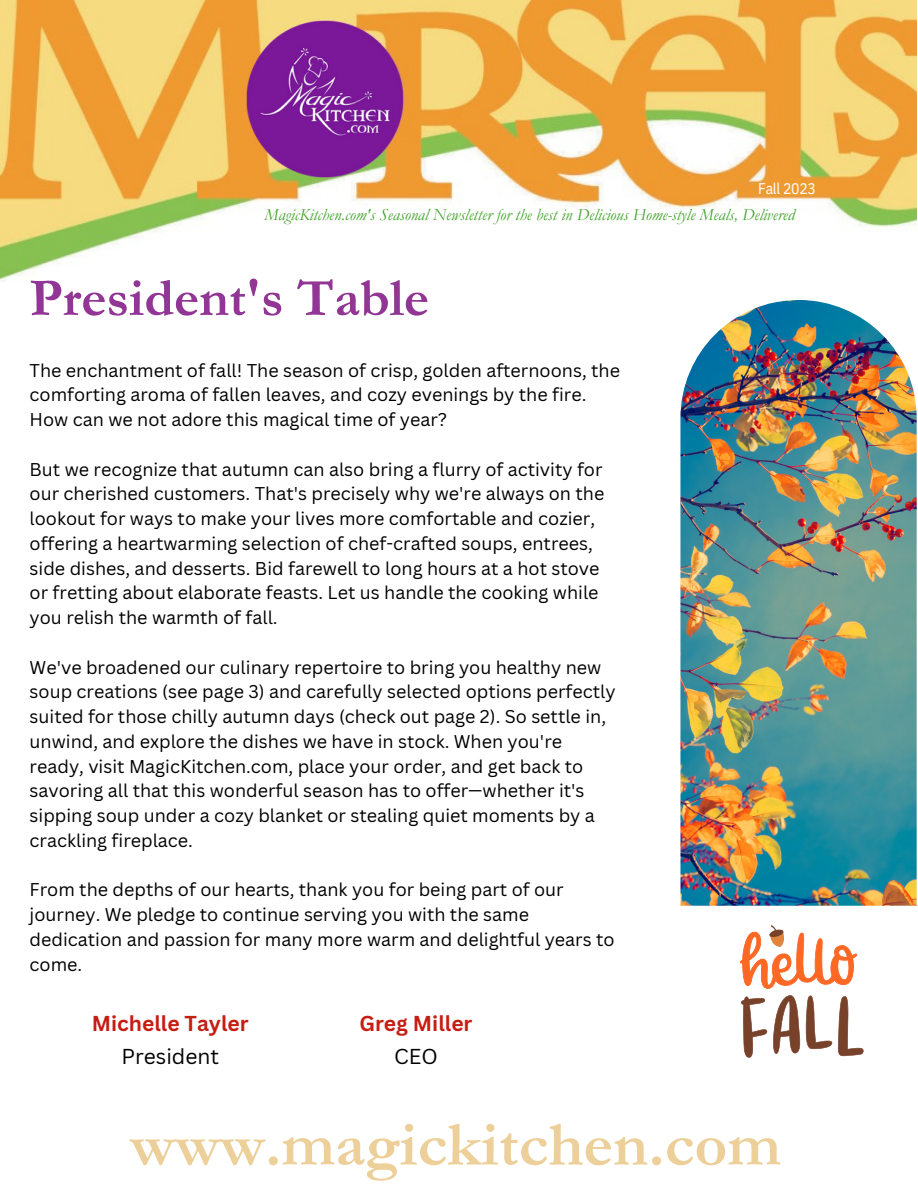
<style>
.page{position:relative;width:918px;height:1188px;background:#fff}
.page>*{position:absolute;margin:0;border:0;box-sizing:border-box;transform-origin:0 0}
.t1{font:700 63.45px "Garamond";color:#edcf99}
.t2{font:700 54px "Garamond";color:#913694}
.t3{font:700 21px "Canva Sans";color:#c61d12}
.t4{font:21px "Canva Sans";color:#000}
.t5{font:18px/24.8px "Canva Sans";color:#000}
.t6{font:italic 16.95px "Garamond";color:#3ea227}
.t7{font:15.45px "IBM Plex Sans Cond";letter-spacing:-.015em;color:#fff}
</style>
<div class="page">
<img style="left:0;top:0;width:917px;height:281px">
<img style="left:234px;top:8px;width:182px;height:181px">
<img style="left:680px;top:300px;width:237px;height:605px">
<svg style="left:740px;top:995px;width:124px;height:63px"></svg>
<svg style="left:740px;top:925px;width:117px;height:64px"></svg>
<p class="t7" style="left:758px;top:178px;width:59px">Fall 2023</p>
<p class="t6" style="left:265px;top:205px;width:532px">MagicKitchen.com's Seasonal Newsletter for the best in Delicious Home-style Meals, Delivered</p>
<p class="t2" style="left:30px;top:269px;width:401px">President's Table</p>
<p class="t5" style="left:30px;top:357px;width:592px">The enchantment of fall! The season of crisp, golden afternoons, the comforting aroma of fallen leaves, and cozy evenings by the fire.<br>How can we not adore this magical time of year?</p>
<p class="t5" style="left:30px;top:456px;width:576px">But we recognize that autumn can also bring a flurry of activity for our cherished customers. That's precisely why we're always on the lookout for ways to make your lives more comfortable and cozier, offering a heartwarming selection of chef-crafted soups, entrees, side dishes, and desserts. Bid farewell to long hours at a hot stove or fretting about elaborate feasts. Let us handle the cooking while you relish the warmth of fall.</p>
<p class="t5" style="left:30px;top:654px;width:588px">We've broadened our culinary repertoire to bring you healthy new soup creations (see page 3) and carefully selected options perfectly suited for those chilly autumn days (check out page 2). So settle in, unwind, and explore the dishes we have in stock. When you're ready, visit MagicKitchen.com, place your order, and get back to savoring all that this wonderful season has to offer—whether it's sipping soup under a cozy blanket or stealing quiet moments by a crackling fireplace.</p>
<p class="t5" style="left:30px;top:877px;width:587px">From the depths of our hearts, thank you for being part of our journey. We pledge to continue serving you with the same dedication and passion for many more warm and delightful years to come.</p>
<p class="t3" style="left:92px;top:1009px;width:158px">Michelle Tayler</p>
<p class="t4" style="left:121px;top:1042px;width:99px">President</p>
<p class="t3" style="left:359px;top:1009px;width:115px">Greg Miller</p>
<p class="t4" style="left:394px;top:1042px;width:45px">CEO</p>
<p class="t1" style="left:130px;top:1110px;width:652px">www.magickitchen.com</p>
</div>
